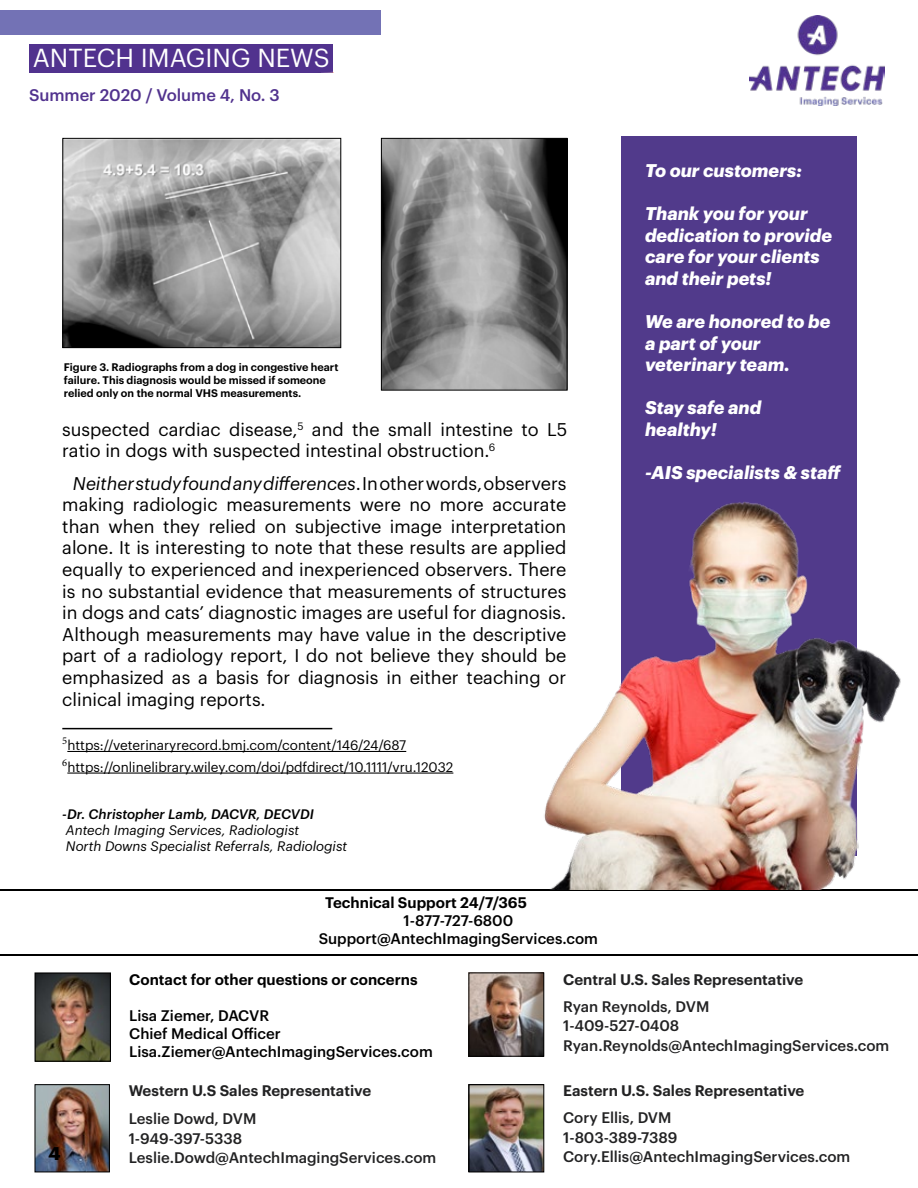
<style>
.page{position:relative;width:918px;height:1188px;background:#fff}
.page>*{position:absolute;margin:0;border:0;box-sizing:border-box;transform-origin:0 0}
.t1{font:25.5px "Graphik";color:#fff}
.t2{font:18px/21.6px "Graphik";color:#000}
.t3{font:italic 700 18px/21.6px "Graphik";color:#fff}
.t4{font:700 18px "Graphik";color:#000}
.t5{font:500 16.5px "Graphik";color:#51328e}
.t6{font:500 15px/19.5px "Graphik";color:#222223}
.t7{font:500 15px/18px "Graphik";color:#000}
.t8{font:600 15px "Graphik";color:#222223}
.t9{font:600 15px "Graphik";color:#000}
.t10{font:13.5px/21.6px "Graphik";color:#000}
.t11{font:italic 13.5px/16.2px "Graphik";color:#000}
.t12{font:italic 500 13.5px "Graphik";color:#000}
.t13{font:600 10.8px/12.9px "Graphik";color:#000}
.s1{font-style:italic}
</style>
<div class="page">
<img style="left:470px;top:974px;width:72px;height:81px">
<div style="left:468px;top:972px;width:76px;height:85px;border:1px solid #000"></div>
<img style="left:470px;top:1086px;width:72px;height:84px">
<div style="left:468px;top:1084px;width:76px;height:88px;border:1px solid #000"></div>
<img style="left:37px;top:1086px;width:71px;height:84px">
<div style="left:35px;top:1084px;width:75px;height:88px;border:1px solid #000"></div>
<img style="left:37px;top:974px;width:72px;height:86px">
<div style="left:35px;top:972px;width:76px;height:90px;border:1px solid #000"></div>
<hr style="left:0;top:954px;width:918px;height:2px;background:#000">
<div style="left:0;top:10px;width:381px;height:24px;background:#7372b5"></div>
<img style="left:749px;top:15px;width:135px;height:90px">
<div style="left:29px;top:44px;width:304px;height:29px;background:#51328e"></div>
<hr style="left:0;top:889px;width:918px;height:2px;background:#000">
<div style="left:621px;top:137px;width:235px;height:719px;background:#513a8b"></div>
<hr style="left:62px;top:728px;width:270px;height:1px;background:#000">
<hr style="left:67px;top:751px;width:339px;height:1px;background:#000">
<hr style="left:67px;top:773px;width:386px;height:1px;background:#000">
<img style="left:383px;top:140px;width:183px;height:249px">
<div style="left:381px;top:138px;width:187px;height:253px;border:1px solid #000"></div>
<img style="left:64px;top:140px;width:275px;height:206px">
<div style="left:62px;top:138px;width:279px;height:210px;border:1px solid #000"></div>
<img style="left:544px;top:487px;width:357px;height:403px">
<h1 class="t1" style="left:33px;top:39px;width:298px">ANTECH IMAGING NEWS</h1>
<p class="t5" style="left:29px;top:83px;width:252px">Summer 2020 / Volume 4, No. 3</p>
<p class="t13" style="left:64px;top:360px;width:276px">Figure 3. Radiographs from a dog in congestive heart failure. This diagnosis would be missed if someone relied only on the normal VHS measurements.</p>
<p class="t2" style="left:62px;top:417px;width:507px">suspected cardiac disease,<sup>5</sup> and the small intestine to L5 ratio in dogs with suspected intestinal obstruction.<sup>6</sup></p>
<p class="t2" style="left:62px;top:471px;width:506px;text-align:justify;text-indent:11px"><span class="s1">Neither study found any differences</span>.In other words, observers making radiologic measurements were no more accurate than when they relied on subjective image interpretation alone. It is interesting to note that these results are applied equally to experienced and inexperienced observers. There is no substantial evidence that measurements of structures in dogs and cats’ diagnostic images are useful for diagnosis.<br>Although measurements may have value in the descriptive part of a radiology report, I do not believe they should be emphasized as a basis for diagnosis in either teaching or clinical imaging reports.</p>
<p class="t10" style="left:62px;top:733px;width:393px"><sup>5</sup>https://veterinaryrecord.bmj.com/content/146/24/687<br><sup>6</sup>https://onlinelibrary.wiley.com/doi/pdfdirect/10.1111/vru.12032</p>
<p class="t12" style="left:62px;top:804px;width:253px">-Dr. Christopher Lamb, DACVR, DECVDI</p>
<p class="t11" style="left:66px;top:821px;width:283px">Antech Imaging Services, Radiologist<br>North Downs Specialist Referrals, Radiologist</p>
<p class="t9" style="left:325px;top:891px;width:203px">Technical Support 24/7/365</p>
<p class="t7" style="left:319px;top:910px;width:281px;text-align:center">1-877-727-6800<br>Support@AntechImagingServices.com</p>
<p class="t3" style="left:645px;top:158px;width:158px">To our customers:</p>
<p class="t3" style="left:645px;top:201px;width:189px">Thank you for your dedication to provide care for your clients and their pets!</p>
<p class="t3" style="left:645px;top:309px;width:187px">We are honored to be a part of your veterinary team.</p>
<p class="t3" style="left:645px;top:395px;width:118px">Stay safe and healthy!</p>
<p class="t3" style="left:645px;top:460px;width:198px">-AIS specialists &amp; staff</p>
<p class="t4" style="left:49px;top:1140px;width:14px">4</p>
<p class="t9" style="left:129px;top:968px;width:290px">Contact for other questions or concerns</p>
<p class="t7" style="left:129px;top:1005px;width:305px">Lisa Ziemer, DACVR<br>Chief Medical Officer<br>Lisa.Ziemer@AntechImagingServices.com</p>
<p class="t8" style="left:129px;top:1079px;width:244px">Western U.S Sales Representative</p>
<p class="t6" style="left:129px;top:1108px;width:309px">Leslie Dowd, DVM<br>1-949-397-5338<br>Leslie.Dowd@AntechImagingServices.com</p>
<p class="t8" style="left:563px;top:968px;width:242px">Central U.S. Sales Representative</p>
<p class="t6" style="left:563px;top:995px;width:328px">Ryan Reynolds, DVM<br>1-409-527-0408<br>Ryan.Reynolds@AntechImagingServices.com</p>
<p class="t8" style="left:563px;top:1079px;width:243px">Eastern U.S. Sales Representative</p>
<p class="t6" style="left:563px;top:1107px;width:289px">Cory Ellis, DVM<br>1-803-389-7389<br>Cory.Ellis@AntechImagingServices.com</p>
</div>
